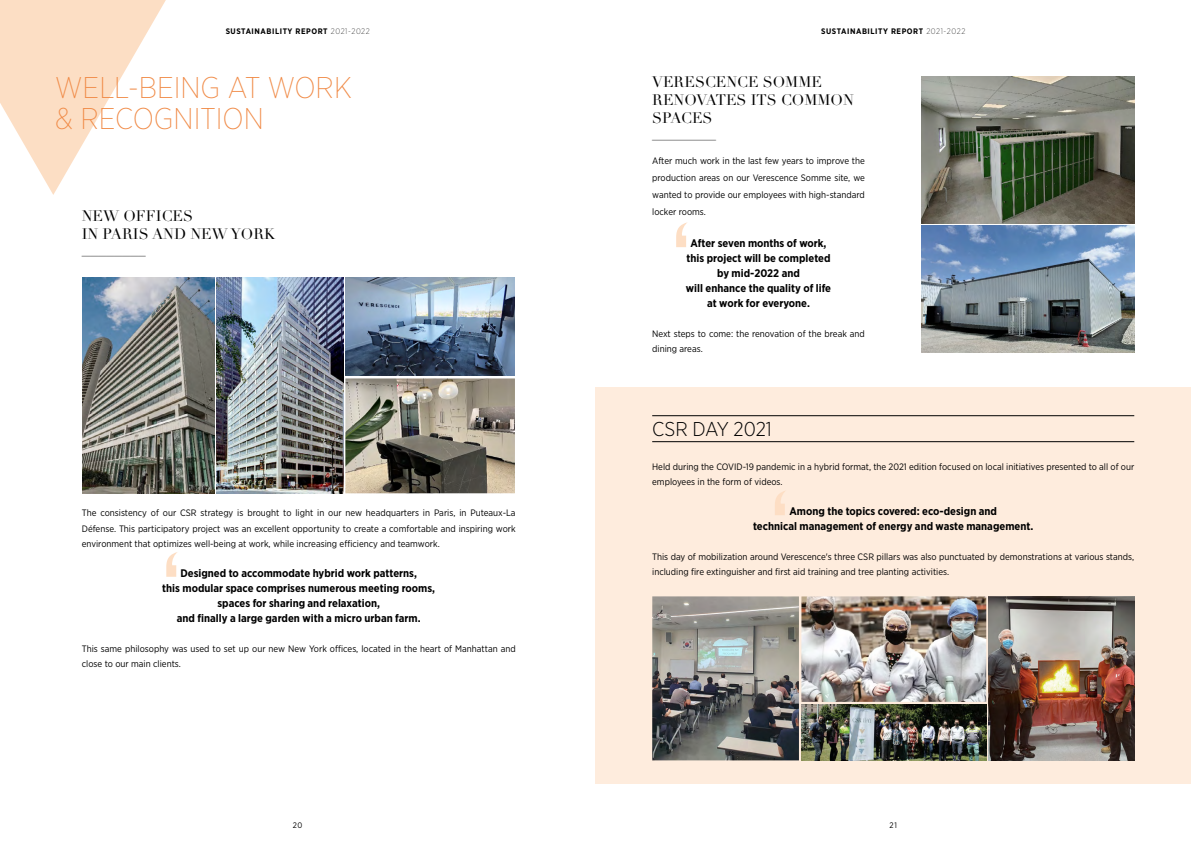
<style>
.page{position:relative;width:1191px;height:842px;background:#fff}
.page>*{position:absolute;margin:0;border:0;box-sizing:border-box;transform-origin:0 0}
.t1{font:200 30px/31px "Gotham Narrow";color:#f08a46}
.t2{font:300 20px "Gotham Narrow";color:#000}
.t3{font:15px/18px "Didot LH";color:#000}
.t4{font:200 15px "Gotham Narrow";color:#000}
.t5{font:700 11px/15px "Gotham Narrow";color:#000;text-align:center}
.t6{font:9.3px/15px "Gotham Narrow";color:#000}
.t7{font:700 8px "Gotham Narrow";letter-spacing:.07em;color:#000}
.t8{font:8px "Gotham Narrow";color:#000}
.s1{font-weight:200}
</style>
<div class="page">
<div style="left:595px;top:387px;width:596px;height:397px;background:#feeada"></div>
<hr style="left:652px;top:415px;width:482px;height:1px;background:#000">
<hr style="left:652px;top:441px;width:482px;height:1px;background:#000">
<svg style="left:0;top:0;width:166px;height:195px"></svg>
<img style="left:216px;top:278px;width:127px;height:215px">
<img style="left:82px;top:278px;width:132px;height:215px">
<img style="left:345px;top:378px;width:170px;height:115px">
<img style="left:345px;top:278px;width:170px;height:98px">
<img style="left:921px;top:77px;width:213px;height:146px">
<img style="left:921px;top:226px;width:213px;height:126px">
<svg style="left:166px;top:552px;width:12px;height:25px"></svg>
<svg style="left:676px;top:222px;width:11px;height:25px"></svg>
<svg style="left:775px;top:491px;width:10px;height:24px"></svg>
<img style="left:988px;top:596px;width:146px;height:164px">
<img style="left:801px;top:704px;width:185px;height:56px">
<img style="left:652px;top:596px;width:147px;height:164px">
<img style="left:801px;top:596px;width:185px;height:106px">
<p class="t7" style="left:226px;top:26px;width:146px">SUSTAINABILITY REPORT <span class="s1">2021-2022</span></p>
<p class="t7" style="left:821px;top:26px;width:146px">SUSTAINABILITY REPORT <span class="s1">2021-2022</span></p>
<h1 class="t1" style="left:55px;top:71px;width:298px">WELL-BEING AT WORK &amp; RECOGNITION</h1>
<h3 class="t3" style="left:82px;top:207px;width:195px">NEW OFFICES<br>IN PARIS AND NEW YORK</h3>
<h3 class="t4" style="left:82px;top:240px;width:65px">________</h3>
<p class="t6" style="left:82px;top:504px;width:435px;line-height:16px">The consistency of our CSR strategy is brought to light in our new headquarters in Paris, in Puteaux-La<br>Défense. This participatory project was an excellent opportunity to create a comfortable and inspiring work</p>
<p class="t6" style="left:82px;top:536px;width:359px">environment that optimizes well-being at work, while increasing efficiency and teamwork.</p>
<p class="t5" style="left:162px;top:565px;width:274px">Designed to accommodate hybrid work patterns,<br>this modular space comprises numerous meeting rooms, spaces for sharing and relaxation,<br>and finally a large garden with a micro urban farm.</p>
<p class="t6" style="left:82px;top:641px;width:435px">This same philosophy was used to set up our new New York offices, located in the heart of Manhattan and close to our main clients.</p>
<h3 class="t3" style="left:652px;top:74px;width:203px">VERESCENCE SOMME<br>RENOVATES ITS COMMON<br>SPACES</h3>
<h3 class="t4" style="left:652px;top:124px;width:65px">________</h3>
<p class="t6" style="left:652px;top:152px;width:214px;line-height:17px;text-align:justify">After much work in the last few years to improve the production areas on our Verescence Somme site, we wanted to provide our employees with high-standard locker rooms.</p>
<p class="t5" style="left:686px;top:236px;width:147px">After seven months of work, this project will be completed by mid-2022 and<br>will enhance the quality of life at work for everyone.</p>
<p class="t6" style="left:652px;top:326px;width:214px">Next steps to come: the renovation of the break and dining areas.</p>
<h2 class="t2" style="left:652px;top:417px;width:121px">CSR DAY 2021</h2>
<p class="t6" style="left:652px;top:459px;width:483px">Held during the COVID-19 pandemic in a hybrid format, the 2021 edition focused on local initiatives presented to all of our employees in the form of videos.</p>
<p class="t5" style="left:753px;top:504px;width:282px">Among the topics covered: eco-design and<br>technical management of energy and waste management.</p>
<p class="t6" style="left:652px;top:549px;width:483px">This day of mobilization around Verescence's three CSR pillars was also punctuated by demonstrations at various stands, including fire extinguisher and first aid training and tree planting activities.</p>
<p class="t8" style="left:293px;top:820px;width:11px">20</p>
<p class="t8" style="left:889px;top:820px;width:9px">21</p>
</div>
